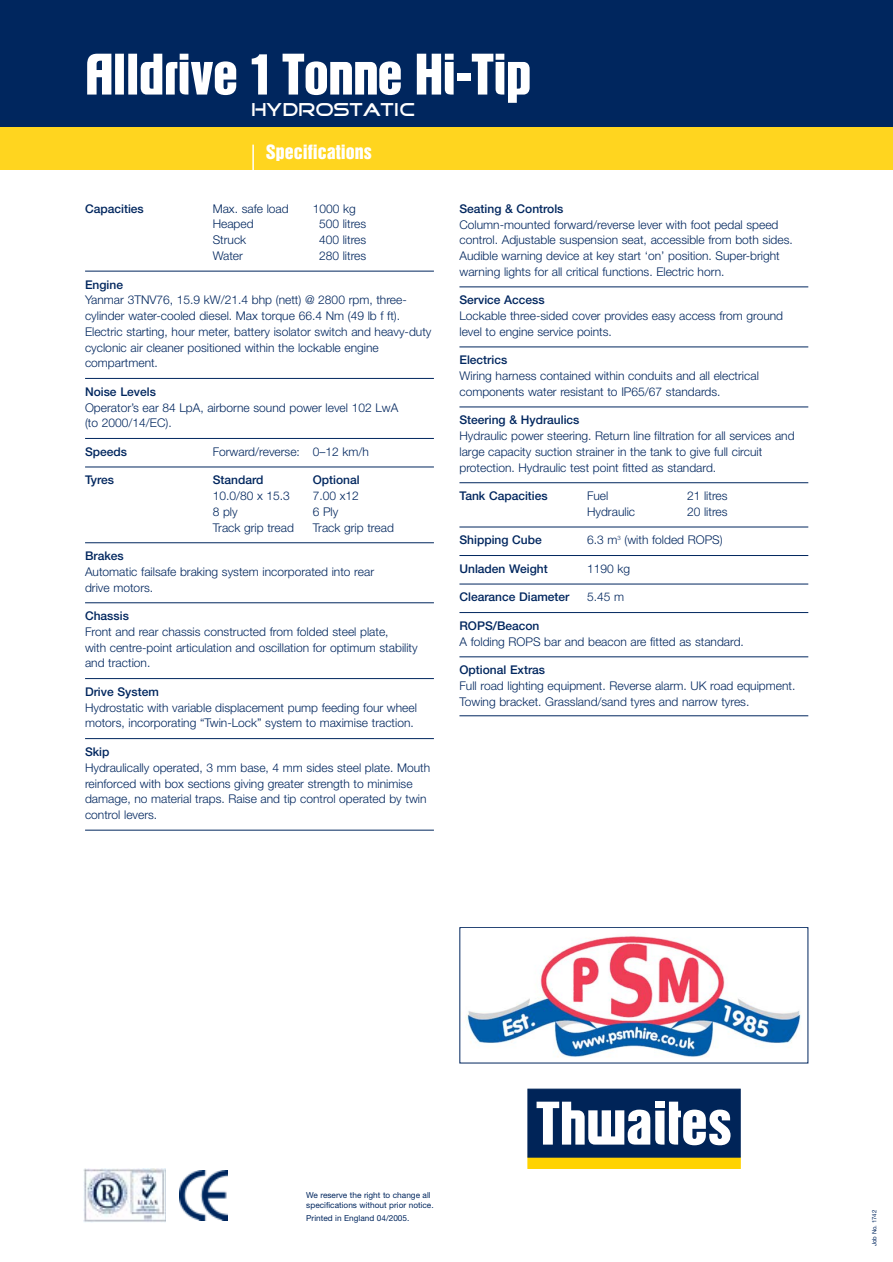
<style>
.page{position:relative;width:893px;height:1262px;background:#fff}
.page>*{position:absolute;margin:0;border:0;box-sizing:border-box;transform-origin:0 0}
.t1{font:51px "Thwaites";letter-spacing:-.02em;color:#fff}
.t2{font:18px "Helvetica Inserat";color:#fff}
.t3{font:18px "Good Times";color:#fff}
.t4{font:300 12px/15.8px "Helvetica Neue";color:#00265e}
.t5{font:500 12px "Helvetica Neue";color:#00265e}
.t6{font:8.25px/10.5px "Helvetica Neue";color:#00265e}
.t7{font:6px "Helvetica Neue";color:#00265e}
</style>
<div class="page">
<div style="left:0;top:0;width:892px;height:128px;background:#00265e"></div>
<div style="left:0;top:128px;width:892px;height:42px;background:#ffd51f"></div>
<hr style="left:85px;top:271px;width:349px;height:1px;background:#00265e">
<hr style="left:85px;top:378px;width:349px;height:1px;background:#00265e">
<hr style="left:85px;top:438px;width:349px;height:1px;background:#00265e">
<hr style="left:85px;top:466px;width:349px;height:1px;background:#00265e">
<hr style="left:85px;top:542px;width:349px;height:1px;background:#00265e">
<hr style="left:85px;top:602px;width:349px;height:1px;background:#00265e">
<hr style="left:85px;top:678px;width:349px;height:1px;background:#00265e">
<hr style="left:85px;top:738px;width:349px;height:1px;background:#00265e">
<hr style="left:85px;top:829px;width:349px;height:1px;background:#00265e">
<hr style="left:459px;top:286px;width:349px;height:1px;background:#00265e">
<hr style="left:459px;top:346px;width:349px;height:1px;background:#00265e">
<hr style="left:459px;top:406px;width:349px;height:1px;background:#00265e">
<hr style="left:459px;top:482px;width:349px;height:1px;background:#00265e">
<hr style="left:459px;top:526px;width:349px;height:1px;background:#00265e">
<hr style="left:459px;top:555px;width:349px;height:1px;background:#00265e">
<hr style="left:459px;top:583px;width:349px;height:1px;background:#00265e">
<hr style="left:459px;top:612px;width:349px;height:1px;background:#00265e">
<hr style="left:459px;top:656px;width:349px;height:1px;background:#00265e">
<hr style="left:459px;top:715px;width:349px;height:1px;background:#00265e">
<div style="left:527px;top:1156px;width:213px;height:12px;background:#ffd300;border:1px solid #ffd300"></div>
<div style="left:527px;top:1089px;width:213px;height:68px;background:#002458;border:1px solid #002458"></div>
<svg style="left:536px;top:1101px;width:194px;height:44px"></svg>
<img style="left:179px;top:1170px;width:48px;height:50px">
<img style="left:84px;top:1168px;width:82px;height:54px">
<hr style="left:252px;top:145px;width:2px;height:25px;background:#fff">
<div style="left:459px;top:927px;width:349px;height:136px;border:1px solid #00265e"></div>
<img style="left:461px;top:928px;width:345px;height:129px">
<h1 class="t1" style="left:85px;top:52px;width:448px">Alldrive 1 Tonne Hi-Tip</h1>
<h2 class="t3" style="left:251px;top:99px;width:166px">HYDROSTATIC</h2>
<h2 class="t2" style="left:266px;top:145px;width:107px">SPECIFICATIONS</h2>
<p class="t5" style="left:85px;top:204px;width:60px">Capacities</p>
<p class="t4" style="left:213px;top:202px;width:77px">Max. safe load</p>
<p class="t4" style="left:313px;top:202px;width:45px">1000 kg</p>
<p class="t4" style="left:213px;top:217px;width:42px">Heaped</p>
<p class="t4" style="left:319px;top:217px;width:49px">500 litres</p>
<p class="t4" style="left:213px;top:233px;width:35px">Struck</p>
<p class="t4" style="left:319px;top:233px;width:49px">400 litres</p>
<p class="t4" style="left:213px;top:249px;width:32px">Water</p>
<p class="t4" style="left:319px;top:249px;width:49px">280 litres</p>
<p class="t5" style="left:85px;top:280px;width:40px">Engine</p>
<p class="t4" style="left:85px;top:293px;width:348px">Yanmar 3TNV76, 15.9 kW/21.4 bhp (nett) @ 2800 rpm, three&shy;cylinder water-cooled diesel. Max torque 66.4 Nm (49 lb f ft).<br>Electric starting, hour meter, battery isolator switch and heavy-duty cyclonic air cleaner positioned within the lockable engine compartment.</p>
<p class="t5" style="left:85px;top:387px;width:72px">Noise Levels</p>
<p class="t4" style="left:85px;top:400px;width:315px">Operator’s ear 84 LpA, airborne sound power level 102 LwA (to 2000/14/EC).</p>
<p class="t5" style="left:85px;top:447px;width:43px">Speeds</p>
<p class="t4" style="left:213px;top:445px;width:158px">Forward/reverse: 0–12 km/h</p>
<p class="t5" style="left:85px;top:476px;width:30px">Tyres</p>
<p class="t5" style="left:213px;top:476px;width:52px">Standard</p>
<p class="t5" style="left:313px;top:476px;width:48px">Optional</p>
<p class="t4" style="left:213px;top:489px;width:79px">10.0/80 x 15.3</p>
<p class="t4" style="left:313px;top:489px;width:48px">7.00 x12</p>
<p class="t4" style="left:213px;top:505px;width:26px">8 ply</p>
<p class="t4" style="left:313px;top:505px;width:27px">6 Ply</p>
<p class="t4" style="left:213px;top:520px;width:83px">Track grip tread</p>
<p class="t4" style="left:313px;top:520px;width:83px">Track grip tread</p>
<p class="t5" style="left:85px;top:551px;width:40px">Brakes</p>
<p class="t4" style="left:85px;top:565px;width:290px">Automatic failsafe braking system incorporated into rear drive motors.</p>
<p class="t5" style="left:85px;top:611px;width:45px">Chassis</p>
<p class="t4" style="left:85px;top:625px;width:334px">Front and rear chassis constructed from folded steel plate,<br>with centre-point articulation and oscillation for optimum stability and traction.</p>
<p class="t5" style="left:85px;top:687px;width:75px">Drive System</p>
<p class="t4" style="left:85px;top:700px;width:333px">Hydrostatic with variable displacement pump feeding four wheel motors, incorporating “Twin-Lock” system to maximise traction.</p>
<p class="t5" style="left:85px;top:747px;width:26px">Skip</p>
<p class="t4" style="left:85px;top:760px;width:346px">Hydraulically operated, 3 mm base, 4 mm sides steel plate. Mouth reinforced with box sections giving greater strength to minimise damage, no material traps. Raise and tip control operated by twin control levers.</p>
<p class="t5" style="left:459px;top:204px;width:106px">Seating &amp; Controls</p>
<p class="t4" style="left:459px;top:217px;width:335px">Column-mounted forward/reverse lever with foot pedal speed control. Adjustable suspension seat, accessible from both sides.<br>Audible warning device at key start ‘on’ position. Super-bright warning lights for all critical functions. Electric horn.</p>
<p class="t5" style="left:459px;top:296px;width:87px">Service Access</p>
<p class="t4" style="left:459px;top:309px;width:325px">Lockable three-sided cover provides easy access from ground level to engine service points.</p>
<p class="t5" style="left:459px;top:356px;width:49px">Electrics</p>
<p class="t4" style="left:459px;top:369px;width:301px">Wiring harness contained within conduits and all electrical components water resistant to IP65/67 standards.</p>
<p class="t5" style="left:459px;top:416px;width:122px">Steering &amp; Hydraulics</p>
<p class="t4" style="left:459px;top:429px;width:336px">Hydraulic power steering. Return line filtration for all services and large capacity suction strainer in the tank to give full circuit protection. Hydraulic test point fitted as standard.</p>
<p class="t5" style="left:459px;top:491px;width:90px">Tank Capacities</p>
<p class="t4" style="left:587px;top:489px;width:23px">Fuel</p>
<p class="t4" style="left:687px;top:489px;width:42px">21 litres</p>
<p class="t4" style="left:587px;top:505px;width:49px">Hydraulic</p>
<p class="t4" style="left:687px;top:505px;width:42px">20 litres</p>
<p class="t5" style="left:459px;top:536px;width:84px">Shipping Cube</p>
<p class="t4" style="left:587px;top:533px;width:137px">6.3 m<sup>3</sup> (with folded ROPS)</p>
<p class="t5" style="left:459px;top:564px;width:90px">Unladen Weight</p>
<p class="t4" style="left:587px;top:562px;width:45px">1190 kg</p>
<p class="t5" style="left:459px;top:593px;width:111px">Clearance Diameter</p>
<p class="t4" style="left:587px;top:590px;width:39px">5.45 m</p>
<p class="t5" style="left:459px;top:621px;width:82px">ROPS/Beacon</p>
<p class="t4" style="left:459px;top:634px;width:286px">A folding ROPS bar and beacon are fitted as standard.</p>
<p class="t5" style="left:459px;top:665px;width:87px">Optional Extras</p>
<p class="t4" style="left:459px;top:679px;width:337px">Full road lighting equipment. Reverse alarm. UK road equipment.<br>Towing bracket. Grassland/sand tyres and narrow tyres.</p>
<p class="t6" style="left:306px;top:1190px;width:129px">We reserve the right to change all specifications without prior notice.</p>
<p class="t6" style="left:306px;top:1213px;width:105px">Printed in England 04/2005.</p>
<p class="t7" style="left:872px;top:1246px;width:38px;rotate:-90deg">Job No. 1742</p>
</div>
